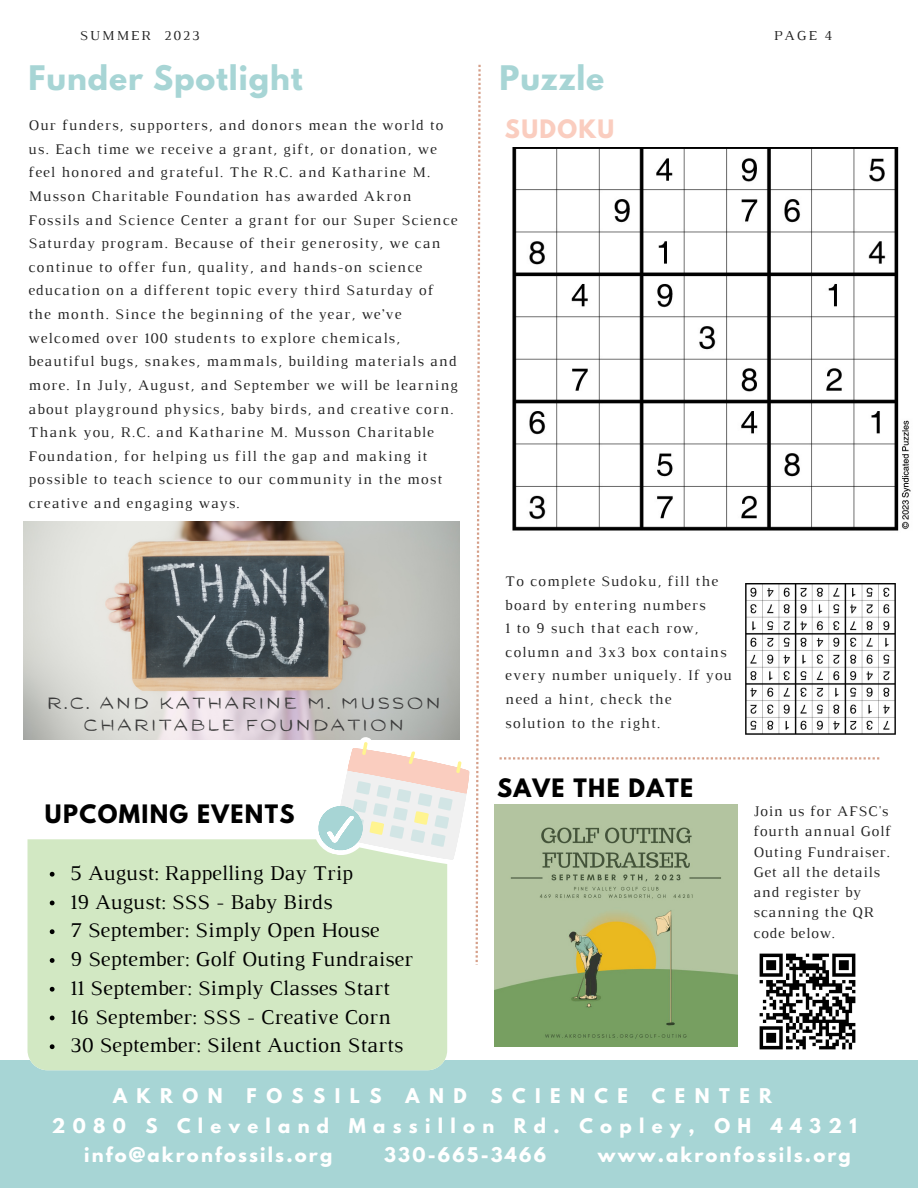
<style>
.page{position:relative;width:918px;height:1188px;background:#fff}
.page>*{position:absolute;margin:0;border:0;box-sizing:border-box;transform-origin:0 0}
.t1{font:700 30px "League Spartan";letter-spacing:.03em;color:#a7d5d5}
.t2{font:700 22.5px "League Spartan";letter-spacing:.06em;color:#000}
.t3{font:700 22.5px "League Spartan";letter-spacing:.06em;color:#facdbf}
.t4{font:21.45px "Luthier";color:#000}
.t5{font:700 18px "League Spartan";letter-spacing:.405em;color:#fff}
.t6{font:700 18px "League Spartan";letter-spacing:.12em;color:#fff}
.t7{font:700 18px "League Spartan";letter-spacing:.525em;color:#fff}
.t8{font:16.5px "Sensa Sans";letter-spacing:.14em;color:#3b3b3b}
.t9{font:15px/23.7px "Luthier";letter-spacing:.07em;color:#222}
.t10{font:13.95px "Luthier";letter-spacing:.14em;color:#222}
</style>
<div class="page">
<img style="left:23px;top:521px;width:286px;height:219px">
<img style="left:494px;top:804px;width:243px;height:243px">
<div style="left:0;top:1061px;width:918px;height:127px;background:#a7d5d5"></div>
<div style="left:28px;top:839px;width:419px;height:231px;background:#d2e8c3"></div>
<svg style="left:309px;top:65px;width:172px;height:900px"></svg>
<svg style="left:500px;top:757px;width:379px;height:3px"></svg>
<img style="left:512px;top:148px;width:399px;height:383px">
<img style="left:759px;top:953px;width:97px;height:97px">
<img style="left:745px;top:583px;width:151px;height:151px">
<svg style="left:50px;top:872px;width:5px;height:5px"></svg>
<svg style="left:50px;top:901px;width:5px;height:4px"></svg>
<svg style="left:50px;top:929px;width:5px;height:5px"></svg>
<svg style="left:50px;top:958px;width:5px;height:5px"></svg>
<svg style="left:50px;top:987px;width:5px;height:5px"></svg>
<svg style="left:50px;top:1016px;width:5px;height:4px"></svg>
<svg style="left:50px;top:1044px;width:5px;height:5px"></svg>
<p class="t10" style="left:80px;top:31px;width:121px">SUMMER 2023</p>
<p class="t10" style="left:774px;top:31px;width:60px">PAGE 4</p>
<p class="t1" style="left:29px;top:63px;width:276px">Funder Spotlight</p>
<p class="t1" style="left:500px;top:63px;width:106px">Puzzle</p>
<p class="t9" style="left:29px;top:114px;width:431px">Our funders, supporters, and donors mean the world to us. Each time we receive a grant, gift, or donation, we feel honored and grateful. The R.C. and Katharine M.<br>Musson Charitable Foundation has awarded Akron Fossils and Science Center a grant for our Super Science Saturday program. Because of their generosity, we can continue to offer fun, quality, and hands-on science education on a different topic every third Saturday of the month. Since the beginning of the year, we’ve welcomed over 100 students to explore chemicals, beautiful bugs, snakes, mammals, building materials and more. In July, August, and September we will be learning about playground physics, baby birds, and creative corn.<br>Thank you, R.C. and Katharine M. Musson Charitable Foundation, for helping us fill the gap and making it possible to teach science to our community in the most creative and engaging ways.</p>
<p class="t3" style="left:505px;top:117px;width:111px">SUDOKU</p>
<p class="t8" style="left:47px;top:694px;width:395px">R.C. AND KATHARINE M. MUSSON</p>
<p class="t8" style="left:84px;top:716px;width:322px">CHARITABLE FOUNDATION</p>
<p class="t2" style="left:45px;top:803px;width:251px">UPCOMING EVENTS</p>
<p class="t4" style="left:70px;top:865px;width:284px">5 August: Rappelling Day Trip</p>
<p class="t4" style="left:70px;top:894px;width:264px">19 August: SSS - Baby Birds</p>
<p class="t4" style="left:70px;top:923px;width:311px">7 September: Simply Open House</p>
<p class="t4" style="left:70px;top:951px;width:344px">9 September: Golf Outing Fundraiser</p>
<p class="t4" style="left:70px;top:980px;width:321px">11 September: Simply Classes Start</p>
<p class="t4" style="left:70px;top:1009px;width:322px">16 September: SSS - Creative Corn</p>
<p class="t4" style="left:70px;top:1038px;width:334px">30 September: Silent Auction Starts</p>
<p class="t9" style="left:505px;top:570px;width:214px">To complete Sudoku, fill the board by entering numbers</p>
<p class="t9" style="left:505px;top:618px;width:228px">1 to 9 such that each row, column and 3x3 box contains every number uniquely. If you need a hint, check the solution to the right.</p>
<p class="t2" style="left:497px;top:776px;width:198px">SAVE THE DATE</p>
<p class="t9" style="left:753px;top:802px;width:139px;line-height:20.2px">Join us for AFSC's fourth annual Golf<br>Outing Fundraiser.<br>Get all the details and register by scanning the QR code below.</p>
<p class="t5" style="left:113px;top:1087px;width:111px">AKRON</p>
<p class="t7" style="left:247px;top:1087px;width:136px">FOSSILS</p>
<p class="t5" style="left:405px;top:1087px;width:63px">AND</p>
<p class="t7" style="left:491px;top:1087px;width:139px">SCIENCE</p>
<p class="t5" style="left:652px;top:1087px;width:122px">CENTER</p>
<p class="t5" style="left:52px;top:1117px;width:807px">2080 S Cleveland Massillon Rd. Copley, OH 44321</p>
<p class="t6" style="left:84px;top:1146px;width:250px">info@akronfossils.org</p>
<p class="t6" style="left:384px;top:1146px;width:164px">330-665-3466</p>
<p class="t6" style="left:598px;top:1146px;width:255px">www.akronfossils.org</p>
</div>
